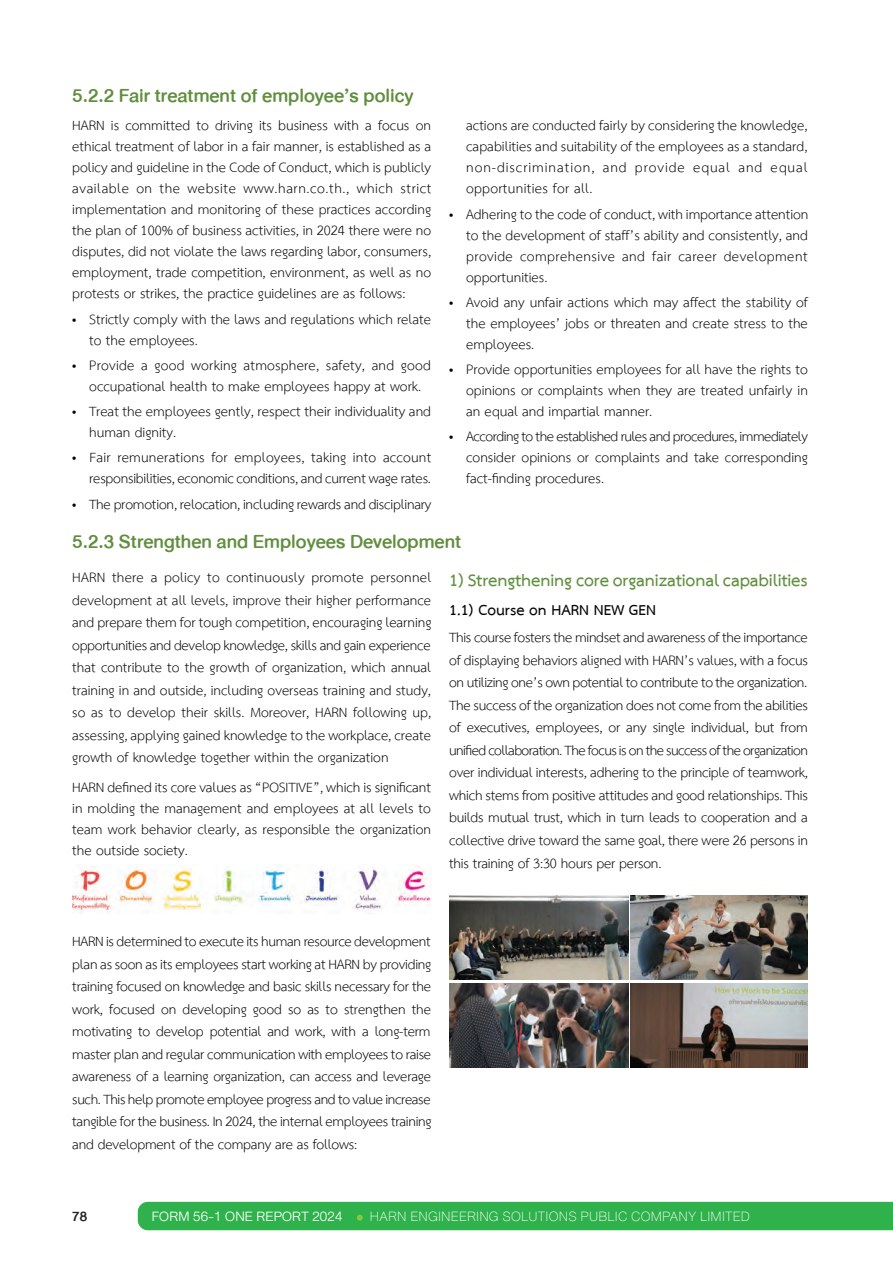
<style>
.page{position:relative;width:893px;height:1263px;background:#fff}
.page>*{position:absolute;margin:0;border:0;box-sizing:border-box;transform-origin:0 0}
.t1{font:500 27px "DB Helvethaica Mon X";color:#608e3e}
.t2{font:700 24px "TH Sarabun New";letter-spacing:-.005em;color:#608f3e}
.t3{font:700 21px "TH Sarabun New";color:#040503}
.t4{font:19.5px/21px "TH Sarabun New";color:#040503;text-align:justify}
.t5{font:100 19.5px "DB Heavent";letter-spacing:.01em;color:#fff}
.t6{font:300 19.5px "DB Heaventt";letter-spacing:.01em;color:#fff}
.t7{font:500 19.5px "DB Heavent";color:#231f20}
</style>
<div class="page">
<div style="left:138px;top:1202px;width:755px;height:28px;background:#2fb14c"></div>
<img style="left:72px;top:866px;width:359px;height:48px">
<img style="left:449px;top:895px;width:179px;height:85px">
<img style="left:449px;top:983px;width:179px;height:85px">
<img style="left:631px;top:895px;width:177px;height:85px">
<img style="left:631px;top:983px;width:177px;height:85px">
<h1 class="t1" style="left:72px;top:80px;width:343px">5.2.2 Fair treatment of employee’s policy</h1>
<p class="t4" style="left:72px;top:116px;width:361px">HARN is committed to driving its business with a focus on ethical treatment of labor in a fair manner, is established as a policy and guideline in the Code of Conduct, which is publicly available on the website www.harn.co.th., which strict implementation and monitoring of these practices according the plan of 100% of business activities, in 2024 there were no disputes, did not violate the laws regarding labor, consumers, employment, trade competition, environment, as well as no protests or strikes, the practice guidelines are as follows:</p>
<p class="t4" style="left:89px;top:309px;width:343px;text-indent:-17px">• Strictly comply with the laws and regulations which relate to the employees.</p>
<p class="t4" style="left:72px;top:355px;width:360px;text-align:center">• Provide a good working atmosphere, safety, and good occupational health to make employees happy at work.</p>
<p class="t4" style="left:89px;top:402px;width:343px;text-indent:-17px">• Treat the employees gently, respect their individuality and human dignity.</p>
<p class="t4" style="left:72px;top:448px;width:361px;text-align:right">• Fair remunerations for employees, taking into account responsibilities, economic conditions, and current wage rates.</p>
<p class="t4" style="left:72px;top:494px;width:361px">• The promotion, relocation, including rewards and disciplinary</p>
<p class="t4" style="left:466px;top:116px;width:343px">actions are conducted fairly by considering the knowledge, capabilities and suitability of the employees as a standard, non-discrimination, and provide equal and equal opportunities for all.</p>
<p class="t4" style="left:466px;top:204px;width:344px;text-indent:-17px">• Adhering to the code of conduct, with importance attention to the development of staff’s ability and consistently, and provide comprehensive and fair career development opportunities.</p>
<p class="t4" style="left:466px;top:292px;width:343px;text-indent:-17px">• Avoid any unfair actions which may affect the stability of the employees’ jobs or threaten and create stress to the employees.</p>
<p class="t4" style="left:466px;top:360px;width:343px;text-indent:-17px">• Provide opportunities employees for all have the rights to opinions or complaints when they are treated unfairly in an equal and impartial manner.</p>
<p class="t4" style="left:466px;top:427px;width:343px;text-indent:-17px">• According to the established rules and procedures, immediately consider opinions or complaints and take corresponding fact-finding procedures.</p>
<h1 class="t1" style="left:72px;top:527px;width:390px">5.2.3 Strengthen and Employees Development</h1>
<p class="t4" style="left:72px;top:567px;width:361px;line-height:22.5px">HARN there a policy to continuously promote personnel development at all levels, improve their higher performance and prepare them for tough competition, encouraging learning opportunities and develop knowledge, skills and gain experience that contribute to the growth of organization, which annual training in and outside, including overseas training and study, so as to develop their skills. Moreover, HARN following up, assessing, applying gained knowledge to the workplace, create growth of knowledge together within the organization</p>
<p class="t4" style="left:72px;top:777px;width:360px">HARN defined its core values as “POSITIVE”, which is significant in molding the management and employees at all levels to team work behavior clearly, as responsible the organization the outside society.</p>
<p class="t2" style="left:449px;top:566px;width:360px">1) Strengthening core organizational capabilities</p>
<p class="t3" style="left:449px;top:598px;width:208px">1.1) Course on HARN NEW GEN</p>
<p class="t4" style="left:449px;top:627px;width:360px;line-height:22.6px">This course fosters the mindset and awareness of the importance of displaying behaviors aligned with HARN’s values, with a focus on utilizing one’s own potential to contribute to the organization.<br>The success of the organization does not come from the abilities of executives, employees, or any single individual, but from unified collaboration. The focus is on the success of the organization over individual interests, adhering to the principle of teamwork, which stems from positive attitudes and good relationships. This builds mutual trust, which in turn leads to cooperation and a collective drive toward the same goal, there were 26 persons in this training of 3:30 hours per person.</p>
<p class="t4" style="left:72px;top:931px;width:361px;line-height:22.5px">HARN is determined to execute its human resource development plan as soon as its employees start working at HARN by providing training focused on knowledge and basic skills necessary for the work, focused on developing good so as to strengthen the motivating to develop potential and work, with a long-term master plan and regular communication with employees to raise awareness of a learning organization, can access and leverage such. This help promote employee progress and to value increase tangible for the business. In 2024, the internal employees training and development of the company are as follows:</p>
<p class="t7" style="left:72px;top:1205px;width:16px">78</p>
<p class="t6" style="left:152px;top:1205px;width:192px">FORM 56-1 ONE REPORT 2024</p>
<p class="t5" style="left:370px;top:1205px;width:382px">HARN ENGINEERING SOLUTIONS PUBLIC COMPANY LIMITED</p>
</div>
